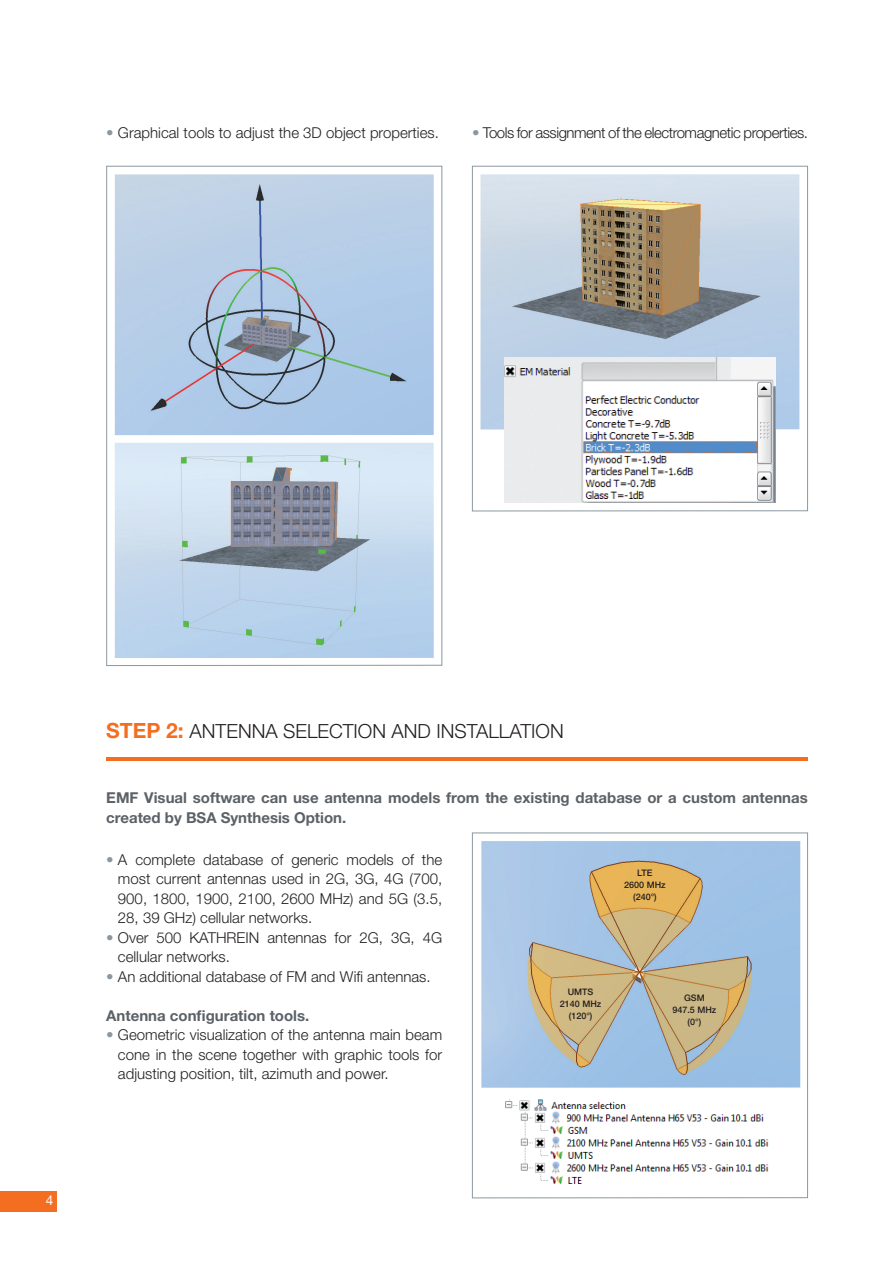
<style>
.page{position:relative;width:893px;height:1263px;background:#fff}
.page>*{position:absolute;margin:0;border:0;box-sizing:border-box;transform-origin:0 0}
.TEXTE{font:300 19.5px "Helvetica Neue LT Std";color:#231f20}
.TEXTE-2{font:300 15px/19.5px "Helvetica Neue LT Std";color:#231f20;text-align:justify}
.TEXTE-3{font:700 15px/19.5px "Helvetica Neue LT Std";color:#5b6166}
.TEXTE-4{font:300 15px "Helvetica Neue LT Std";letter-spacing:-.03em;color:#231f20}
.t1{font:13.5px "Helvetica Neue LT Std";color:#fff}
.TEXTE-5{font:500 9px/12px "Helvetica Neue LT Std";color:#231f20;text-align:center}
.s1{color:#8b98a0}
.s2{font-weight:700;font-size:21px;color:#f36e21}
</style>
<div class="page">
<div style="left:0;top:1191px;width:57px;height:20px;background:#f36e21"></div>
<div style="left:472px;top:166px;width:336px;height:345px;border:1px solid #8b98a0"></div>
<div style="left:472px;top:832px;width:336px;height:366px;border:1px solid #8b98a0"></div>
<img style="left:115px;top:174px;width:319px;height:261px">
<img style="left:480px;top:174px;width:319px;height:255px">
<img style="left:481px;top:841px;width:319px;height:247px">
<img style="left:115px;top:443px;width:319px;height:215px">
<img style="left:504px;top:357px;width:271px;height:145px">
<hr style="left:106px;top:757px;width:702px;height:4px;background:#f36e21">
<img style="left:505px;top:1099px;width:264px;height:85px">
<p class="TEXTE-2" style="left:106px;top:123px;width:334px"><span class="s1">•</span> Graphical tools to adjust the 3D object properties.</p>
<p class="TEXTE-4" style="left:472px;top:124px;width:337px"><span class="s1">•</span> Tools for assignment of the electromagnetic properties.</p>
<p class="t1" style="left:46px;top:1192px;width:9px">4</p>
<p class="TEXTE" style="left:106px;top:719px;width:459px"><span class="s2">STEP 2:</span> ANTENNA SELECTION AND INSTALLATION</p>
<p class="TEXTE-3" style="left:106px;top:788px;width:703px">EMF Visual software can use antenna models from the existing database or a custom antennas created by BSA Synthesis Option.</p>
<p class="TEXTE-2" style="left:118px;top:849px;width:326px;text-indent:-12px"><span class="s1">•</span> A complete database of generic models of the most current antennas used in 2G, 3G, 4G (700, 900, 1800, 1900, 2100, 2600 MHz) and 5G (3.5, 28, 39 GHz) cellular networks.</p>
<p class="TEXTE-2" style="left:118px;top:927px;width:326px;text-indent:-12px"><span class="s1">•</span> Over 500 KATHREIN antennas for 2G, 3G, 4G cellular networks.</p>
<p class="TEXTE-2" style="left:106px;top:966px;width:326px"><span class="s1">•</span> An additional database of FM and Wifi antennas.</p>
<p class="TEXTE-3" style="left:106px;top:1005px;width:205px">Antenna configuration tools.</p>
<p class="TEXTE-2" style="left:118px;top:1025px;width:326px;text-indent:-12px"><span class="s1">•</span> Geometric visualization of the antenna main beam cone in the scene together with graphic tools for adjusting position, tilt, azimuth and power.</p>
<p class="TEXTE-5" style="left:624px;top:867px;width:43px">LTE<br>2600 MHz (240°)</p>
<p class="TEXTE-5" style="left:560px;top:985px;width:43px">UMTS<br>2140 MHz (120°)</p>
<p class="TEXTE-5" style="left:672px;top:991px;width:46px">GSM<br>947.5 MHz (0°)</p>
</div>
